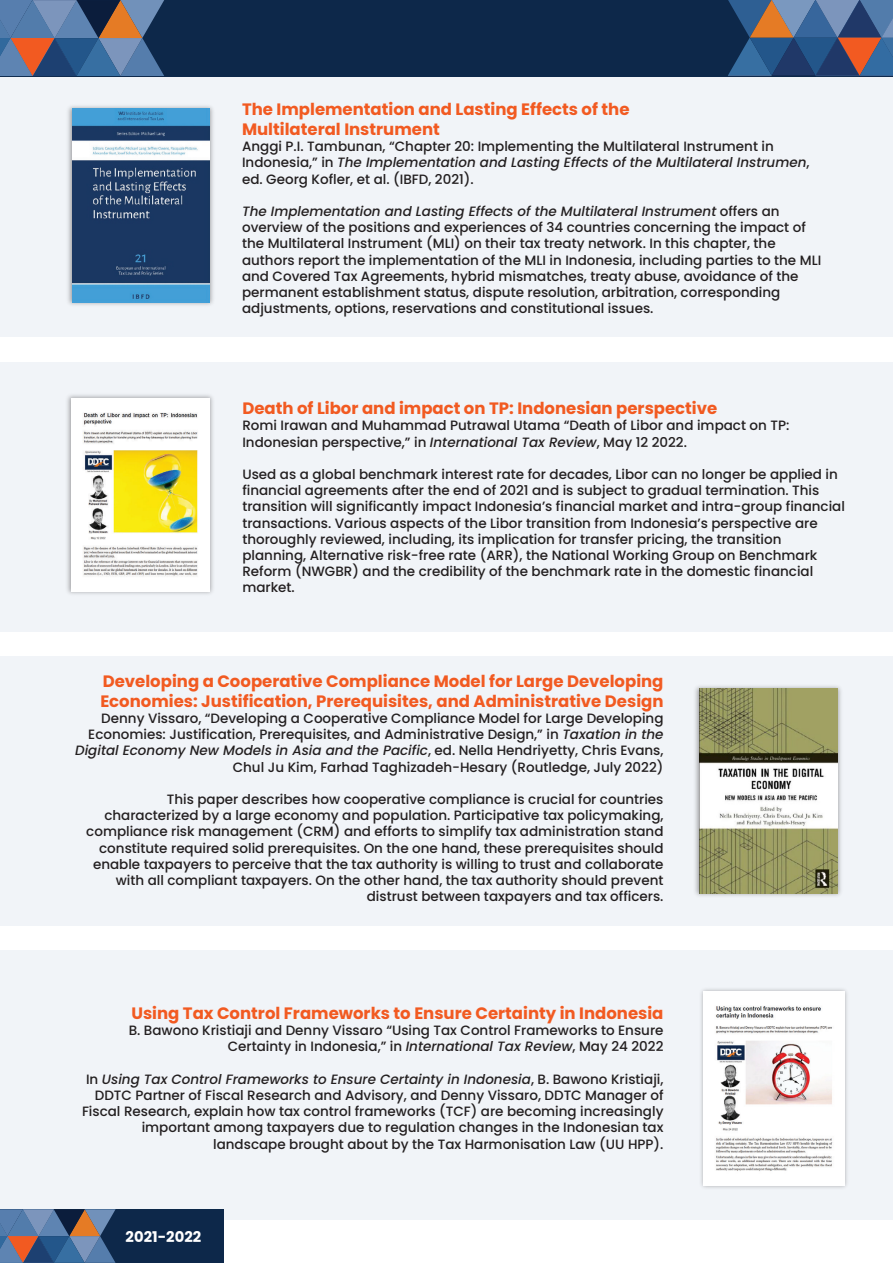
<style>
.page{position:relative;width:893px;height:1263px;background:#fff}
.page>*{position:absolute;margin:0;border:0;box-sizing:border-box;transform-origin:0 0}
.t1{font:700 16.5px/19.8px "Poppins";color:#f25a21}
.t2{font:700 14.7px "Poppins";color:#fff}
.t3{font:500 13.5px/16.2px "Poppins";color:#231f20;text-align:right}
.s1{font-style:italic}
</style>
<div class="page">
<div style="left:0;top:950px;width:893px;height:270px;background:#f1f4f8"></div>
<hr style="left:0;top:950px;width:1px;height:270px;background:#7a98bf">
<div style="left:0;top:67px;width:893px;height:270px;background:#f1f4f8"></div>
<div style="left:0;top:361px;width:893px;height:270px;background:#f1f4f8"></div>
<div style="left:0;top:656px;width:893px;height:270px;background:#f1f4f8"></div>
<div style="left:1px;top:0;width:892px;height:76px;background:#0d284a"></div>
<svg style="left:728px;top:0;width:165px;height:77px;background:#4d5e7d"></svg>
<svg style="left:0;top:0;width:164px;height:76px"></svg>
<div style="left:1px;top:1209px;width:223px;height:54px;background:#0d284a"></div>
<svg style="left:0;top:1209px;width:116px;height:54px;background:#5c6a87"></svg>
<img style="left:16px;top:55px;width:249px;height:250px">
<img style="left:73px;top:108px;width:137px;height:195px">
<img style="left:16px;top:361px;width:248px;height:271px">
<img style="left:71px;top:398px;width:139px;height:193px">
<img style="left:695px;top:686px;width:146px;height:210px">
<img style="left:699px;top:689px;width:139px;height:204px">
<img style="left:701px;top:989px;width:146px;height:199px">
<img style="left:704px;top:992px;width:140px;height:193px">
<p class="t1" style="left:242px;top:99px;width:389px">The Implementation and Lasting Effects of the<br>Multilateral Instrument</p>
<p class="t3" style="left:242px;top:138px;width:569px;text-align:left">Anggi P.I. Tambunan, “Chapter 20: Implementing the Multilateral Instrument in<br>Indonesia,” in <span class="s1">The Implementation and Lasting Effects of the Multilateral Instrumen</span>, ed. Georg Kofler, et al. (IBFD, 2021).</p>
<p class="t3" style="left:242px;top:203px;width:581px;text-align:left"><span class="s1">The Implementation and Lasting Effects of the Multilateral Instrument</span> offers an overview of the positions and experiences of 34 countries concerning the impact of the Multilateral Instrument (MLI) on their tax treaty network. In this chapter, the authors report the implementation of the MLI in Indonesia, including parties to the MLI and Covered Tax Agreements, hybrid mismatches, treaty abuse, avoidance of the permanent establishment status, dispute resolution, arbitration, corresponding adjustments, options, reservations and constitutional issues.</p>
<p class="t1" style="left:242px;top:399px;width:476px">Death of Libor and impact on TP: Indonesian perspective</p>
<p class="t3" style="left:242px;top:418px;width:549px;text-align:left">Romi Irawan and Muhammad Putrawal Utama “Death of Libor and impact on TP:<br>Indonesian perspective,” in <span class="s1">International Tax Review</span>, May 12 2022.</p>
<p class="t3" style="left:242px;top:466px;width:604px;text-align:left">Used as a global benchmark interest rate for decades, Libor can no longer be applied in financial agreements after the end of 2021 and is subject to gradual termination. This transition will significantly impact Indonesia’s financial market and intra-group financial transactions. Various aspects of the Libor transition from Indonesia’s perspective are thoroughly reviewed, including, its implication for transfer pricing, the transition planning, Alternative risk-free rate (ARR), the National Working Group on Benchmark Reform (NWGBR) and the credibility of the benchmark rate in the domestic financial market.</p>
<p class="t1" style="left:100px;top:671px;width:565px">Developing a Cooperative Compliance Model for Large Developing<br>Economies: Justification, Prerequisites, and Administrative Design</p>
<p class="t3" style="left:75px;top:710px;width:590px">Denny Vissaro, “Developing a Cooperative Compliance Model for Large Developing Economies: Justification, Prerequisites, and Administrative Design,” in <span class="s1">Taxation in the Digital Economy New Models in Asia and the Pacific</span>, ed. Nella Hendriyetty, Chris Evans, Chul Ju Kim, Farhad Taghizadeh-Hesary (Routledge, July 2022)</p>
<p class="t3" style="left:86px;top:791px;width:579px">This paper describes how cooperative compliance is crucial for countries characterized by a large economy and population. Participative tax policymaking, compliance risk management (CRM) and efforts to simplify tax administration stand constitute required solid prerequisites. On the one hand, these prerequisites should enable taxpayers to perceive that the tax authority is willing to trust and collaborate with all compliant taxpayers. On the other hand, the tax authority should prevent distrust between taxpayers and tax officers.</p>
<p class="t1" style="left:131px;top:1003px;width:534px">Using Tax Control Frameworks to Ensure Certainty in Indonesia</p>
<p class="t3" style="left:129px;top:1022px;width:536px">B. Bawono Kristiaji and Denny Vissaro “Using Tax Control Frameworks to Ensure<br>Certainty in Indonesia,” in <span class="s1">International Tax Review</span>, May 24 2022</p>
<p class="t3" style="left:82px;top:1071px;width:583px">In <span class="s1">Using Tax Control Frameworks to Ensure Certainty in Indonesia</span>, B. Bawono Kristiaji, DDTC Partner of Fiscal Research and Advisory, and Denny Vissaro, DDTC Manager of Fiscal Research, explain how tax control frameworks (TCF) are becoming increasingly important among taxpayers due to regulation changes in the Indonesian tax landscape brought about by the Tax Harmonisation Law (UU HPP).</p>
<p class="t2" style="left:126px;top:1228px;width:77px">2021-2022</p>
</div>
